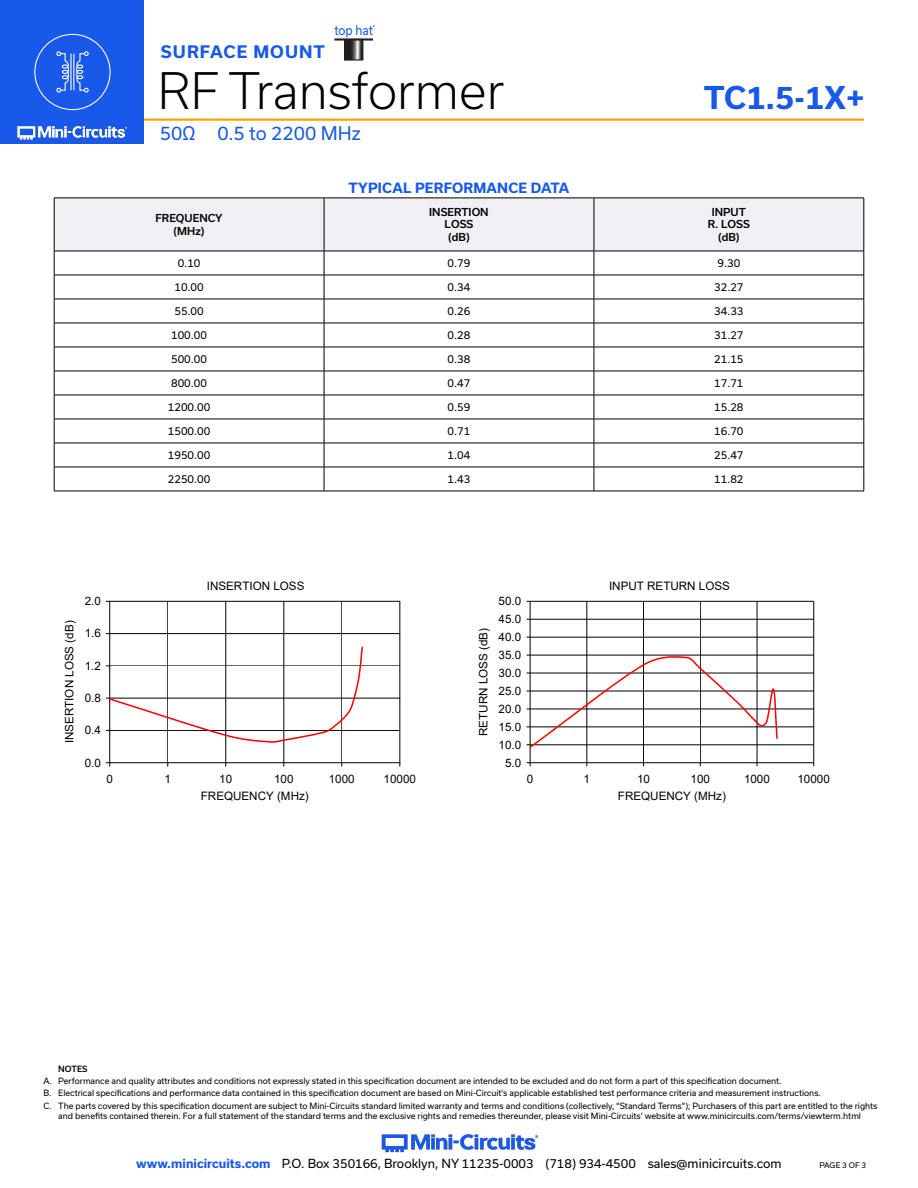
<style>
.page{position:relative;width:918px;height:1188px;background:#fff}
.page>*{position:absolute;margin:0;border:0;box-sizing:border-box;transform-origin:0 0}
.t1{font:300 48px "Usual";color:#000}
.t2{font:700 30px "Usual";color:#1859ea}
.t3{font:18px "Usual";color:#1859ea}
.t4{font:700 16.5px "Usual";letter-spacing:.065em;color:#1859ea}
.Blue_Headers{font:700 13.5px "Usual";letter-spacing:.015em;color:#1859ea}
.t5{font:12.6px "Usual";color:#1859ea;scale:.91 1}
.t6{font:12px "Usual";color:#000}
.t7{font:11.7px "Arial";color:#000}
.Table_Body_Center{font:10.5px "Usual";color:#000}
.Table_Header_Center{font:500 10.5px "Usual";color:#000}
.t8{font:8.25px/12.1px "Usual";color:#000}
.t9{font:500 8.25px "Usual";color:#000}
.t10{font:7.5px "Usual";color:#000}
.t11{font:4.8px "Usual";color:#000}
.s1{font-weight:700;color:#1859ea}
</style>
<div class="page">
<hr style="left:131px;top:118px;width:733px;height:3px;background:#ffa300">
<div style="left:0;top:0;width:144px;height:144px;background:#1859ea"></div>
<img style="left:17px;top:120px;width:128px;height:20px">
<div style="left:34px;top:34px;width:77px;height:76px;border:1px solid #fff;border-radius:50%"></div>
<svg style="left:56px;top:51px;width:13px;height:42px"></svg>
<svg style="left:76px;top:51px;width:13px;height:42px"></svg>
<hr style="left:70px;top:54px;width:2px;height:36px;background:#fff">
<hr style="left:73px;top:54px;width:1px;height:36px;background:#fff">
<img style="left:381px;top:1134px;width:158px;height:19px">
<svg style="left:346px;top:41px;width:15px;height:17px"></svg>
<div style="left:344px;top:39px;width:19px;height:21px;border:1px solid #231f20"></div>
<hr style="left:334px;top:38px;width:39px;height:3px;background:#231f20">
<hr style="left:110px;top:730px;width:290px;height:1px;background:#000">
<hr style="left:110px;top:698px;width:290px;height:1px;background:#000">
<hr style="left:110px;top:666px;width:290px;height:1px;background:#000">
<hr style="left:110px;top:633px;width:290px;height:1px;background:#000">
<hr style="left:110px;top:601px;width:290px;height:1px;background:#000">
<hr style="left:168px;top:601px;width:1px;height:162px;background:#000">
<hr style="left:226px;top:601px;width:1px;height:162px;background:#000">
<hr style="left:284px;top:601px;width:1px;height:162px;background:#000">
<hr style="left:342px;top:601px;width:1px;height:162px;background:#000">
<hr style="left:400px;top:601px;width:1px;height:162px;background:#000">
<hr style="left:109px;top:601px;width:1px;height:162px;background:#000">
<hr style="left:110px;top:762px;width:290px;height:1px;background:#000">
<svg style="left:106px;top:646px;width:258px;height:98px"></svg>
<hr style="left:530px;top:745px;width:284px;height:1px;background:#000">
<hr style="left:530px;top:727px;width:284px;height:1px;background:#000">
<hr style="left:530px;top:709px;width:284px;height:1px;background:#000">
<hr style="left:530px;top:691px;width:284px;height:1px;background:#000">
<hr style="left:530px;top:673px;width:284px;height:1px;background:#000">
<hr style="left:530px;top:655px;width:284px;height:1px;background:#000">
<hr style="left:530px;top:637px;width:284px;height:1px;background:#000">
<hr style="left:530px;top:619px;width:284px;height:1px;background:#000">
<hr style="left:530px;top:601px;width:284px;height:1px;background:#000">
<hr style="left:587px;top:601px;width:1px;height:162px;background:#000">
<hr style="left:644px;top:601px;width:1px;height:162px;background:#000">
<hr style="left:700px;top:601px;width:1px;height:162px;background:#000">
<hr style="left:757px;top:601px;width:1px;height:162px;background:#000">
<hr style="left:813px;top:601px;width:1px;height:162px;background:#000">
<hr style="left:530px;top:601px;width:1px;height:162px;background:#000">
<hr style="left:530px;top:762px;width:284px;height:1px;background:#000">
<svg style="left:527px;top:762px;width:4px;height:4px"></svg>
<svg style="left:527px;top:655px;width:252px;height:93px"></svg>
<svg style="left:54px;top:198px;width:811px;height:293px"></svg>
<hr style="left:54px;top:491px;width:270px;height:1px;background:#000">
<hr style="left:324px;top:491px;width:270px;height:1px;background:#000">
<hr style="left:594px;top:491px;width:270px;height:1px;background:#000">
<h3 class="t4" style="left:161px;top:42px;width:166px">SURFACE MOUNT</h3>
<h3 class="t5" style="left:334px;top:23px;width:44px">top hat</h3>
<p class="t11" style="left:373px;top:25px;width:4px">®</p>
<h1 class="t1" style="left:158px;top:63px;width:348px">RF Transformer</h1>
<h3 class="t3" style="left:160px;top:123px;width:202px">50Ω 0.5 to 2200 MHz</h3>
<p class="Table_Header_Center" style="left:155px;top:212px;width:69px">FREQUENCY</p>
<p class="Table_Header_Center" style="left:174px;top:225px;width:33px">(MHz)</p>
<p class="Blue_Headers" style="left:349px;top:180px;width:222px">TYPICAL PERFORMANCE DATA</p>
<p class="Table_Header_Center" style="left:429px;top:206px;width:61px">INSERTION</p>
<p class="Table_Header_Center" style="left:445px;top:218px;width:30px">LOSS</p>
<p class="Table_Header_Center" style="left:448px;top:231px;width:23px">(dB)</p>
<h2 class="t2" style="left:704px;top:80px;width:162px">TC1.5-1X+</h2>
<p class="Table_Header_Center" style="left:712px;top:206px;width:36px">INPUT</p>
<p class="Table_Header_Center" style="left:708px;top:218px;width:44px">R. LOSS</p>
<p class="Table_Header_Center" style="left:718px;top:231px;width:23px">(dB)</p>
<p class="Table_Body_Center" style="left:178px;top:257px;width:24px">0.10</p>
<p class="Table_Body_Center" style="left:448px;top:257px;width:24px">0.79</p>
<p class="Table_Body_Center" style="left:717px;top:257px;width:24px">9.30</p>
<p class="Table_Body_Center" style="left:174px;top:281px;width:31px">10.00</p>
<p class="Table_Body_Center" style="left:448px;top:281px;width:24px">0.34</p>
<p class="Table_Body_Center" style="left:714px;top:281px;width:31px">32.27</p>
<p class="Table_Body_Center" style="left:174px;top:305px;width:31px">55.00</p>
<p class="Table_Body_Center" style="left:448px;top:305px;width:24px">0.26</p>
<p class="Table_Body_Center" style="left:714px;top:305px;width:31px">34.33</p>
<p class="Table_Body_Center" style="left:171px;top:329px;width:37px">100.00</p>
<p class="Table_Body_Center" style="left:448px;top:329px;width:24px">0.28</p>
<p class="Table_Body_Center" style="left:714px;top:329px;width:31px">31.27</p>
<p class="Table_Body_Center" style="left:171px;top:353px;width:37px">500.00</p>
<p class="Table_Body_Center" style="left:448px;top:353px;width:24px">0.38</p>
<p class="Table_Body_Center" style="left:714px;top:353px;width:31px">21.15</p>
<p class="Table_Body_Center" style="left:171px;top:377px;width:37px">800.00</p>
<p class="Table_Body_Center" style="left:448px;top:377px;width:24px">0.47</p>
<p class="Table_Body_Center" style="left:714px;top:377px;width:31px">17.71</p>
<p class="Table_Body_Center" style="left:168px;top:401px;width:44px">1200.00</p>
<p class="Table_Body_Center" style="left:448px;top:401px;width:24px">0.59</p>
<p class="Table_Body_Center" style="left:714px;top:401px;width:31px">15.28</p>
<p class="Table_Body_Center" style="left:168px;top:425px;width:44px">1500.00</p>
<p class="Table_Body_Center" style="left:448px;top:425px;width:24px">0.71</p>
<p class="Table_Body_Center" style="left:714px;top:425px;width:31px">16.70</p>
<p class="Table_Body_Center" style="left:168px;top:449px;width:44px">1950.00</p>
<p class="Table_Body_Center" style="left:448px;top:449px;width:24px">1.04</p>
<p class="Table_Body_Center" style="left:714px;top:449px;width:31px">25.47</p>
<p class="Table_Body_Center" style="left:168px;top:473px;width:44px">2250.00</p>
<p class="Table_Body_Center" style="left:448px;top:473px;width:24px">1.43</p>
<p class="Table_Body_Center" style="left:714px;top:473px;width:31px">11.82</p>
<p class="t7" style="left:61px;top:743px;width:124px;rotate:-90deg">INSERTION LOSS (dB)</p>
<p class="t7" style="left:85px;top:593px;width:18px">2.0</p>
<p class="t7" style="left:85px;top:625px;width:18px">1.6</p>
<p class="t7" style="left:85px;top:658px;width:18px">1.2</p>
<p class="t7" style="left:85px;top:690px;width:18px">0.8</p>
<p class="t7" style="left:85px;top:722px;width:18px">0.4</p>
<p class="t7" style="left:85px;top:754px;width:18px">0.0</p>
<p class="t7" style="left:207px;top:577px;width:99px">INSERTION LOSS</p>
<p class="t7" style="left:106px;top:771px;width:8px">0</p>
<p class="t7" style="left:165px;top:771px;width:8px">1</p>
<p class="t7" style="left:219px;top:771px;width:14px">10</p>
<p class="t7" style="left:274px;top:771px;width:21px">100</p>
<p class="t7" style="left:329px;top:771px;width:27px">1000</p>
<p class="t7" style="left:384px;top:771px;width:34px">10000</p>
<p class="t7" style="left:201px;top:788px;width:109px">FREQUENCY (MHz)</p>
<p class="t7" style="left:475px;top:736px;width:109px;rotate:-90deg">RETURN LOSS (dB)</p>
<p class="t7" style="left:499px;top:593px;width:24px">50.0</p>
<p class="t7" style="left:499px;top:611px;width:24px">45.0</p>
<p class="t7" style="left:499px;top:629px;width:24px">40.0</p>
<p class="t7" style="left:499px;top:647px;width:24px">35.0</p>
<p class="t7" style="left:499px;top:665px;width:24px">30.0</p>
<p class="t7" style="left:499px;top:683px;width:24px">25.0</p>
<p class="t7" style="left:499px;top:701px;width:24px">20.0</p>
<p class="t7" style="left:499px;top:719px;width:24px">15.0</p>
<p class="t7" style="left:499px;top:737px;width:24px">10.0</p>
<p class="t7" style="left:505px;top:754px;width:18px">5.0</p>
<p class="t7" style="left:609px;top:577px;width:122px">INPUT RETURN LOSS</p>
<p class="t7" style="left:527px;top:771px;width:8px">0</p>
<p class="t7" style="left:584px;top:771px;width:8px">1</p>
<p class="t7" style="left:637px;top:771px;width:14px">10</p>
<p class="t7" style="left:691px;top:771px;width:21px">100</p>
<p class="t7" style="left:744px;top:771px;width:27px">1000</p>
<p class="t7" style="left:798px;top:771px;width:34px">10000</p>
<p class="t7" style="left:618px;top:788px;width:109px">FREQUENCY (MHz)</p>
<p class="t9" style="left:58px;top:1064px;width:31px">NOTES</p>
<p class="t8" style="left:44px;top:1075px;width:835px">A. Performance and quality attributes and conditions not expressly stated in this specification document are intended to be excluded and do not form a part of this specification document.<br>B. Electrical specifications and performance data contained in this specification document are based on Mini-Circuit’s applicable established test performance criteria and measurement instructions.<br>C. The parts covered by this specification document are subject to Mini-Circuits standard limited warranty and terms and conditions (collectively, “Standard Terms”); Purchasers of this part are entitled to the rights</p>
<p class="t8" style="left:58px;top:1109px;width:804px">and benefits contained therein. For a full statement of the standard terms and the exclusive rights and remedies thereunder, please visit Mini-Circuits’ website at www.minicircuits.com/terms/viewterm.html</p>
<h3 class="t6" style="left:136px;top:1157px;width:647px"><span class="s1">www.minicircuits.com</span> P.O. Box 350166, Brooklyn, NY 11235-0003 (718) 934-4500 sales@minicircuits.com</h3>
<p class="t10" style="left:819px;top:1161px;width:48px">PAGE 3 OF 3</p>
</div>
